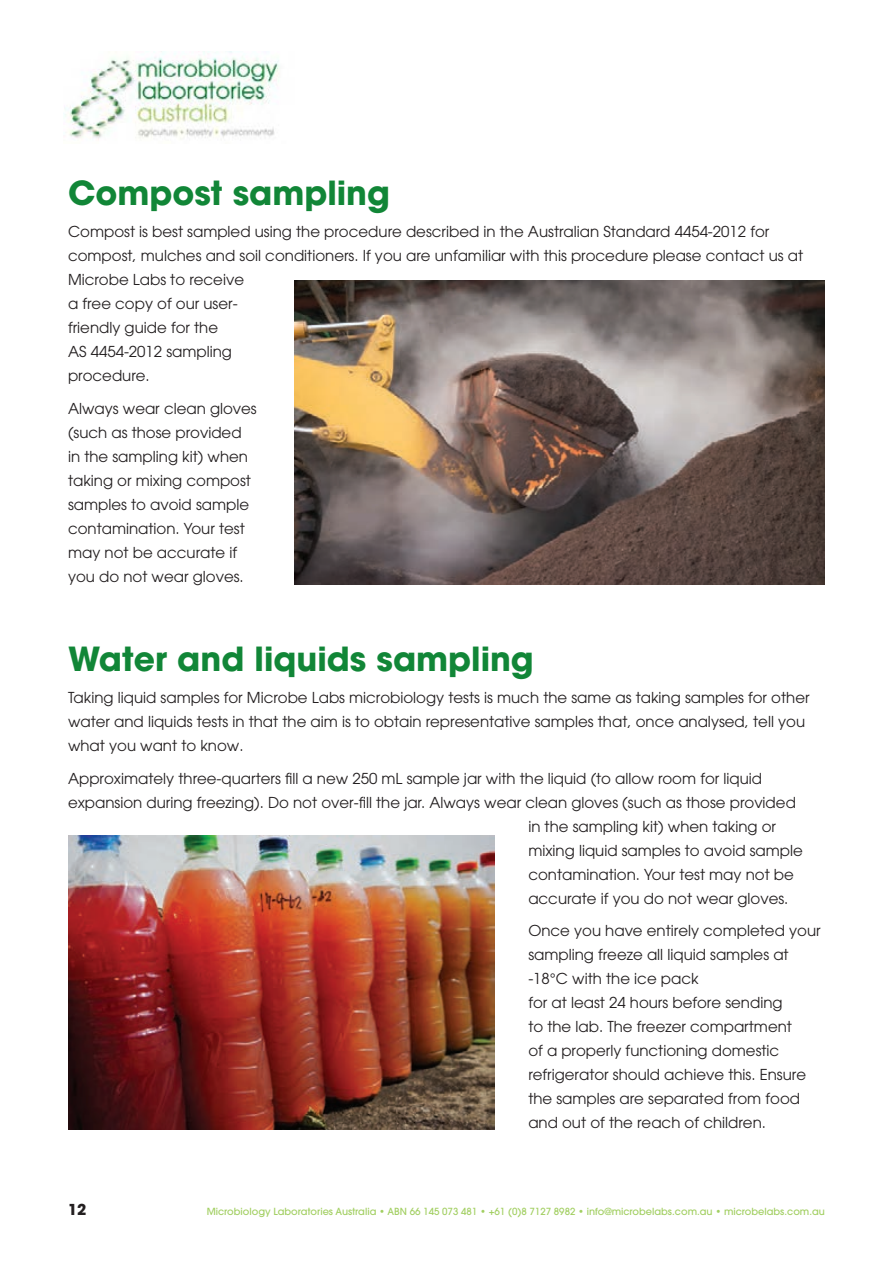
<style>
.page{position:relative;width:893px;height:1263px;background:#fff}
.page>*{position:absolute;margin:0;border:0;box-sizing:border-box;transform-origin:0 0}
.t1{font:700 33px "Avant Garde";color:#118637}
.t2{font:15px/24px "Avant Garde";color:#231f20}
.t3{font:700 15px "Avant Garde";color:#231f20}
.t4{font:500 9.75px "Avant Garde";color:#a2cf62}
</style>
<div class="page">
<img style="left:64px;top:51px;width:215px;height:89px">
<img style="left:68px;top:836px;width:426px;height:294px">
<img style="left:295px;top:281px;width:530px;height:304px">
<h1 class="t1" style="left:68px;top:171px;width:323px">Compost sampling</h1>
<p class="t2" style="left:68px;top:220px;width:737px">Compost is best sampled using the procedure described in the Australian Standard 4454-2012 for compost, mulches and soil conditioners. If you are unfamiliar with this procedure please contact us at Microbe Labs to receive<br>a free copy of our user-<br>friendly guide for the<br>AS 4454-2012 sampling<br>procedure.</p>
<p class="t2" style="left:68px;top:396px;width:190px">Always wear clean gloves (such as those provided in the sampling kit) when taking or mixing compost samples to avoid sample contamination. Your test may not be accurate if you do not wear gloves.</p>
<h1 class="t1" style="left:68px;top:637px;width:467px">Water and liquids sampling</h1>
<p class="t2" style="left:68px;top:686px;width:743px">Taking liquid samples for Microbe Labs microbiology tests is much the same as taking samples for other water and liquids tests in that the aim is to obtain representative samples that, once analysed, tell you what you want to know.</p>
<p class="t2" style="left:68px;top:766px;width:696px">Approximately three-quarters fill a new 250 mL sample jar with the liquid (to allow room for liquid</p>
<p class="t2" style="left:68px;top:790px;width:729px">expansion during freezing). Do not over-fill the jar. Always wear clean gloves (such as those provided</p>
<p class="t2" style="left:528px;top:814px;width:249px">in the sampling kit) when taking or</p>
<p class="t2" style="left:528px;top:838px;width:276px">mixing liquid samples to avoid sample</p>
<p class="t2" style="left:528px;top:862px;width:267px">contamination. Your test may not be</p>
<p class="t2" style="left:528px;top:886px;width:262px">accurate if you do not wear gloves.</p>
<p class="t2" style="left:528px;top:919px;width:294px">Once you have entirely completed your sampling freeze all liquid samples at -18°C with the ice pack<br>for at least 24 hours before sending<br>to the lab. The freezer compartment<br>of a properly functioning domestic refrigerator should achieve this. Ensure the samples are separated from food and out of the reach of children.</p>
<p class="t3" style="left:68px;top:1200px;width:20px">12</p>
<p class="t4" style="left:207px;top:1206px;width:620px">Microbiology Laboratories Australia • ABN 66 145 073 481 • +61 (0)8 7127 8982 • info@microbelabs.com.au • microbelabs.com.au</p>
</div>
